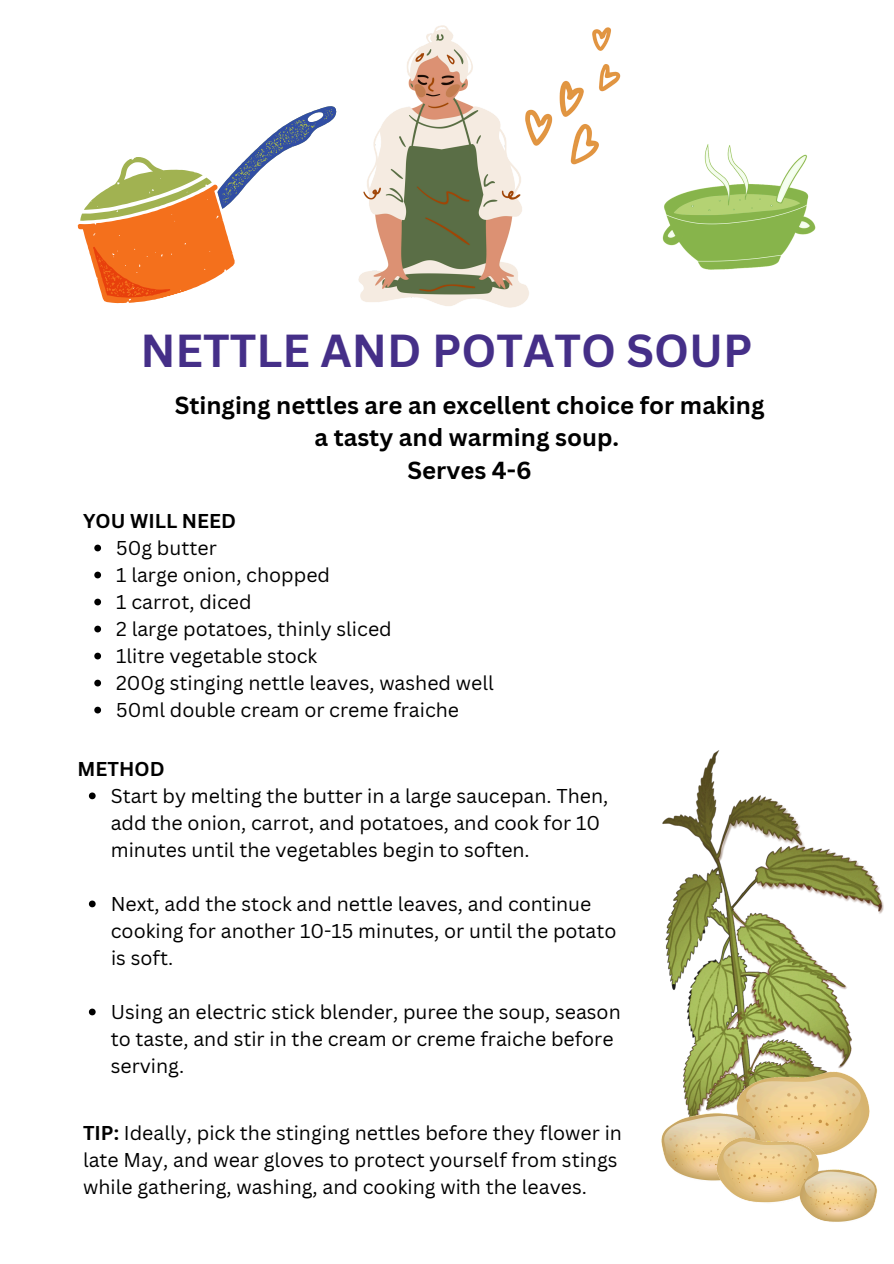
<style>
.page{position:relative;width:894px;height:1264px;background:#fff}
.page>*{position:absolute;margin:0;border:0;box-sizing:border-box;transform-origin:0 0}
.t1{font:700 45px "Canva Sans";color:#452f88}
.t2{font:700 24px/32.7px "Canva Sans";color:#000;text-align:center}
.t3{font:19.5px/27px "Canva Sans";color:#000}
.t4{font:700 19.5px "Canva Sans";color:#000}
.s1{font-weight:700}
</style>
<div class="page">
<img style="left:358px;top:26px;width:171px;height:282px">
<img style="left:525px;top:27px;width:95px;height:138px">
<img style="left:662px;top:750px;width:222px;height:279px">
<img style="left:661px;top:1029px;width:208px;height:151px">
<svg style="left:77px;top:106px;width:260px;height:198px"></svg>
<img style="left:704px;top:1104px;width:174px;height:118px">
<img style="left:601px;top:76px;width:215px;height:194px">
<svg style="left:94px;top:544px;width:7px;height:7px"></svg>
<svg style="left:94px;top:571px;width:7px;height:7px"></svg>
<svg style="left:94px;top:598px;width:7px;height:7px"></svg>
<svg style="left:94px;top:625px;width:7px;height:7px"></svg>
<svg style="left:94px;top:652px;width:7px;height:7px"></svg>
<svg style="left:94px;top:679px;width:7px;height:7px"></svg>
<svg style="left:94px;top:706px;width:7px;height:7px"></svg>
<svg style="left:89px;top:792px;width:7px;height:7px"></svg>
<svg style="left:89px;top:900px;width:7px;height:7px"></svg>
<svg style="left:89px;top:1008px;width:7px;height:7px"></svg>
<p class="t1" style="left:140px;top:319px;width:613px">NETTLE AND POTATO SOUP</p>
<p class="t2" style="left:175px;top:388px;width:591px">Stinging nettles are an excellent choice for making a tasty and warming soup.<br>Serves 4-6</p>
<p class="t4" style="left:83px;top:507px;width:154px">YOU WILL NEED</p>
<p class="t3" style="left:116px;top:533px;width:102px">50g butter</p>
<p class="t3" style="left:116px;top:560px;width:215px">1 large onion, chopped</p>
<p class="t3" style="left:116px;top:587px;width:137px">1 carrot, diced</p>
<p class="t3" style="left:116px;top:614px;width:277px">2 large potatoes, thinly sliced</p>
<p class="t3" style="left:116px;top:641px;width:203px">1litre vegetable stock</p>
<p class="t3" style="left:116px;top:668px;width:379px">200g stinging nettle leaves, washed well</p>
<h3 class="t3" style="left:116px;top:695px;width:344px">50ml double cream or creme fraiche</h3>
<p class="t4" style="left:78px;top:754px;width:88px">METHOD</p>
<p class="t3" style="left:111px;top:781px;width:499px">Start by melting the butter in a large saucepan. Then, add the onion, carrot, and potatoes, and cook for 10 minutes until the vegetables begin to soften.</p>
<p class="t3" style="left:111px;top:889px;width:507px">Next, add the stock and nettle leaves, and continue cooking for another 10-15 minutes, or until the potato</p>
<p class="t3" style="left:111px;top:943px;width:64px">is soft.</p>
<p class="t3" style="left:111px;top:997px;width:511px">Using an electric stick blender, puree the soup, season to taste, and stir in the cream or creme fraiche before serving.</p>
<h3 class="t3" style="left:83px;top:1119px;width:540px"><span class="s1">TIP:</span> Ideally, pick the stinging nettles before they flower in late May, and wear gloves to protect yourself from stings while gathering, washing, and cooking with the leaves.</h3>
</div>
